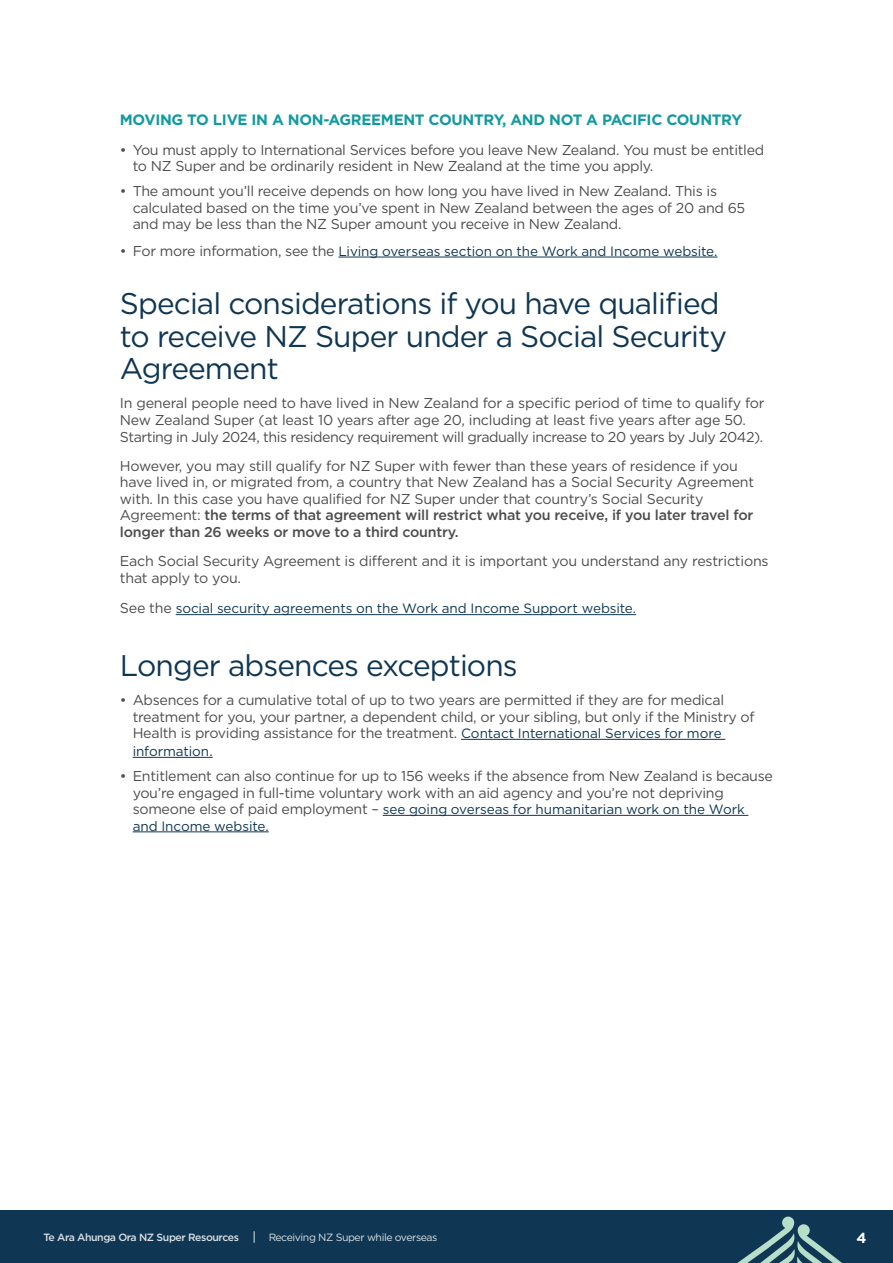
<style>
.page{position:relative;width:893px;height:1263px;background:#fff}
.page>*{position:absolute;margin:0;border:0;box-sizing:border-box;transform-origin:0 0}
.t1{font:29.85px/32.7px "Gotham";letter-spacing:-.03em;color:#0f3753}
.t2{font:700 15px "Gotham";letter-spacing:-.02em;color:#119a9f}
.t3{font:700 14.55px "Gotham";color:#fff}
.t4{font:14.25px/16.5px "Gotham";letter-spacing:-.02em;color:#4d4d4f}
.t5{font:13.5px/16.5px "Gotham";letter-spacing:-.005em;color:#0f3753}
.t6{font:500 10.5px "Gotham";letter-spacing:-.04em;color:#fff}
.t7{font:10.5px "Gotham";letter-spacing:-.04em;color:#fff}
.s1{font-size:14.25px;color:#4d4d4f}
.s2{font-weight:500}
.s3{font-size:13.5px;color:#0f3753}
</style>
<div class="page">
<div style="left:0;top:1210px;width:893px;height:53px;background:#0f3753"></div>
<svg style="left:737px;top:1216px;width:105px;height:47px"></svg>
<hr style="left:338px;top:257px;width:380px;height:1px;background:#0f3753">
<hr style="left:176px;top:614px;width:460px;height:1px;background:#0f3753">
<hr style="left:461px;top:739px;width:264px;height:1px;background:#0f3753">
<hr style="left:133px;top:757px;width:80px;height:1px;background:#0f3753">
<hr style="left:383px;top:815px;width:365px;height:1px;background:#0f3753">
<hr style="left:133px;top:831px;width:136px;height:1px;background:#0f3753">
<p class="t2" style="left:120px;top:110px;width:624px">MOVING TO LIVE IN A NON-AGREEMENT COUNTRY, AND NOT A PACIFIC COUNTRY</p>
<p class="t4" style="left:133px;top:141px;width:633px;text-indent:-13px">• You must apply to International Services before you leave New Zealand. You must be entitled to NZ Super and be ordinarily resident in New Zealand at the time you apply.</p>
<p class="t4" style="left:133px;top:183px;width:614px;text-indent:-13px">• The amount you’ll receive depends on how long you have lived in New Zealand. This is calculated based on the time you’ve spent in New Zealand between the ages of 20 and 65 and may be less than the NZ Super amount you receive in New Zealand.</p>
<p class="t5" style="left:120px;top:242px;width:599px"><span class="s1">• For more information, see the</span> Living overseas section on the Work and Income website.</p>
<h1 class="t1" style="left:120px;top:286px;width:609px">Special considerations if you have qualified to receive NZ Super under a Social Security<br>Agreement</h1>
<p class="t4" style="left:120px;top:395px;width:646px">In general people need to have lived in New Zealand for a specific period of time to qualify for<br>New Zealand Super (at least 10 years after age 20, including at least five years after age 50.<br>Starting in July 2024, this residency requirement will gradually increase to 20 years by July 2042).</p>
<p class="t4" style="left:120px;top:457px;width:636px">However, you may still qualify for NZ Super with fewer than these years of residence if you have lived in, or migrated from, a country that New Zealand has a Social Security Agreement with. In this case you have qualified for NZ Super under that country’s Social Security Agreement: <span class="s2">the terms of that agreement will restrict what you receive, if you later travel for longer than 26 weeks or move to a third country.</span></p>
<p class="t4" style="left:120px;top:552px;width:650px">Each Social Security Agreement is different and it is important you understand any restrictions that apply to you.</p>
<p class="t5" style="left:120px;top:600px;width:518px"><span class="s1">See the</span> social security agreements on the Work and Income Support website.</p>
<h1 class="t1" style="left:120px;top:648px;width:399px">Longer absences exceptions</h1>
<p class="t4" style="left:133px;top:691px;width:624px;text-indent:-13px">• Absences for a cumulative total of up to two years are permitted if they are for medical treatment for you, your partner, a dependent child, or your sibling, but only if the Ministry of<br>Health is providing assistance for the treatment. <span class="s3">Contact International Services for more</span></p>
<p class="t5" style="left:133px;top:743px;width:82px">information.</p>
<p class="t4" style="left:133px;top:767px;width:642px;text-indent:-13px">• Entitlement can also continue for up to 156 weeks if the absence from New Zealand is because you’re engaged in full-time voluntary work with an aid agency and you’re not depriving</p>
<p class="t5" style="left:133px;top:801px;width:614px"><span class="s1">someone else of paid employment –</span> see going overseas for humanitarian work on the Work and Income website.</p>
<p class="t6" style="left:43px;top:1230px;width:197px">Te Ara Ahunga Ora NZ Super Resources</p>
<p class="t7" style="left:268px;top:1230px;width:171px">Receiving NZ Super while overseas</p>
<p class="t3" style="left:856px;top:1228px;width:12px">4</p>
</div>
